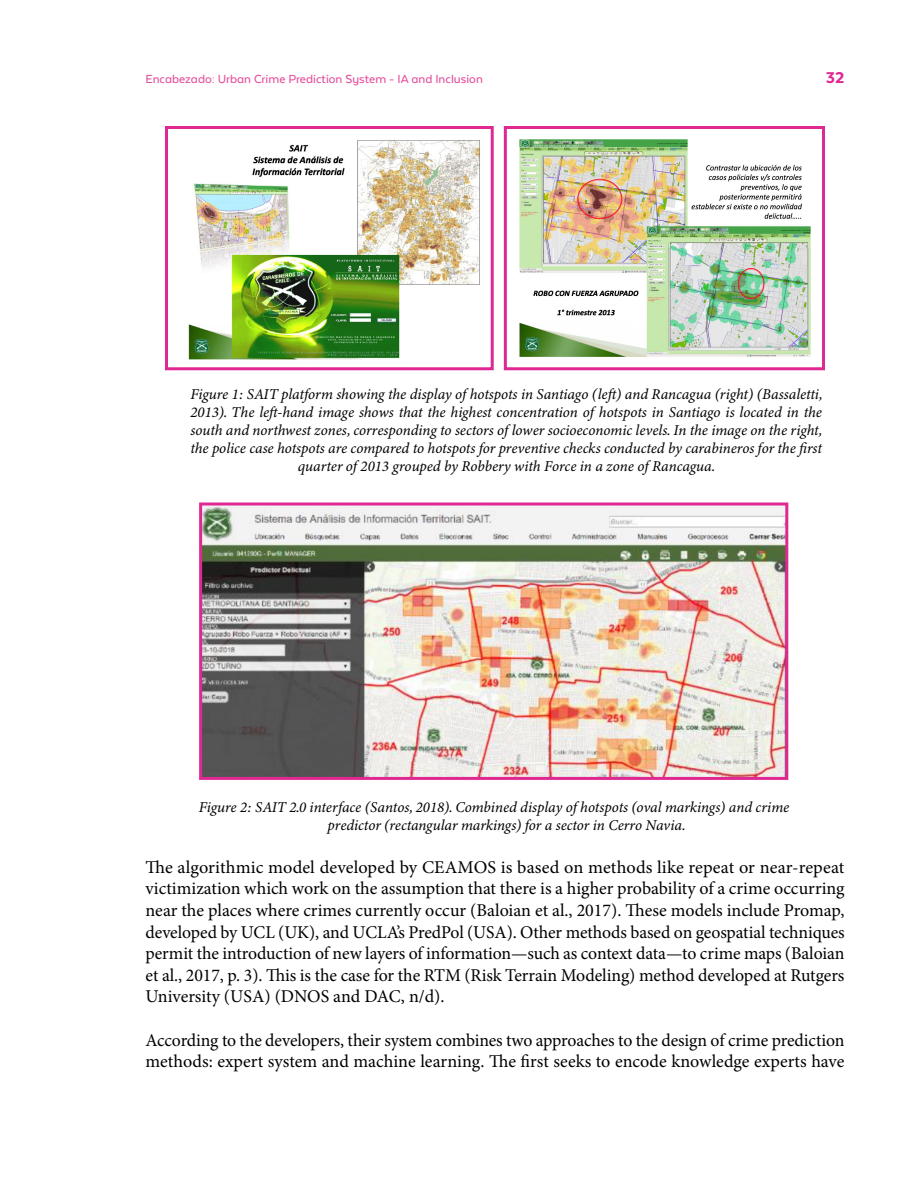
<style>
.page{position:relative;width:918px;height:1188px;background:#fff}
.page>*{position:absolute;margin:0;border:0;box-sizing:border-box;transform-origin:0 0}
.t1{font:18px/21.6px "Minion Pro";letter-spacing:-.005em;color:#000;text-align:justify}
.t2{font:800 18px "Texta Alt";color:#e02893}
.Pie_de_foto_tabla{font:italic 15px/18px "Minion Variable Concept";letter-spacing:-.005em;color:#000;text-align:center}
.t3{font:500 13.5px "Texta Alt";color:#e34f9d}
</style>
<div class="page">
<img style="left:519px;top:139px;width:292px;height:218px">
<div style="left:504px;top:126px;width:321px;height:244px;border:3px solid #e02893"></div>
<img style="left:188px;top:140px;width:292px;height:220px">
<div style="left:165px;top:126px;width:329px;height:244px;border:3px solid #e02893"></div>
<img style="left:203px;top:506px;width:581px;height:270px">
<div style="left:199px;top:502px;width:589px;height:278px;border:3px solid #e02893"></div>
<p class="t3" style="left:146px;top:72px;width:339px">Encabezado: Urban Crime Prediction System - IA and Inclusion</p>
<p class="t2" style="left:826px;top:69px;width:20px">32</p>
<p class="Pie_de_foto_tabla" style="left:190px;top:385px;width:633px">Figure 1: SAIT platform showing the display of hotspots in Santiago (left) and Rancagua (right) (Bassaletti, 2013). The left-hand image shows that the highest concentration of hotspots in Santiago is located in the south and northwest zones, corresponding to sectors of lower socioeconomic levels. In the image on the right, the police case hotspots are compared to hotspots for preventive checks conducted by carabineros for the first quarter of 2013 grouped by Robbery with Force in a zone of Rancagua.</p>
<p class="Pie_de_foto_tabla" style="left:328px;top:798px;width:463px;text-align:left;text-indent:-129px">Figure 2: SAIT 2.0 interface (Santos, 2018). Combined display of hotspots (oval markings) and crime predictor (rectangular markings) for a sector in Cerro Navia.</p>
<p class="t1" style="left:146px;top:856px;width:701px">The algorithmic model developed by CEAMOS is based on methods like repeat or near-repeat victimization which work on the assumption that there is a higher probability of a crime occurring near the places where crimes currently occur (Baloian et al., 2017). These models include Promap, developed by UCL (UK), and UCLA’s PredPol (USA). Other methods based on geospatial techniques permit the introduction of new layers of information—such as context data—to crime maps (Baloian et al., 2017, p. 3). This is the case for the RTM (Risk Terrain Modeling) method developed at Rutgers University (USA) (DNOS and DAC, n/d).</p>
<p class="t1" style="left:146px;top:1029px;width:701px">According to the developers, their system combines two approaches to the design of crime prediction methods: expert system and machine learning. The first seeks to encode knowledge experts have</p>
</div>
